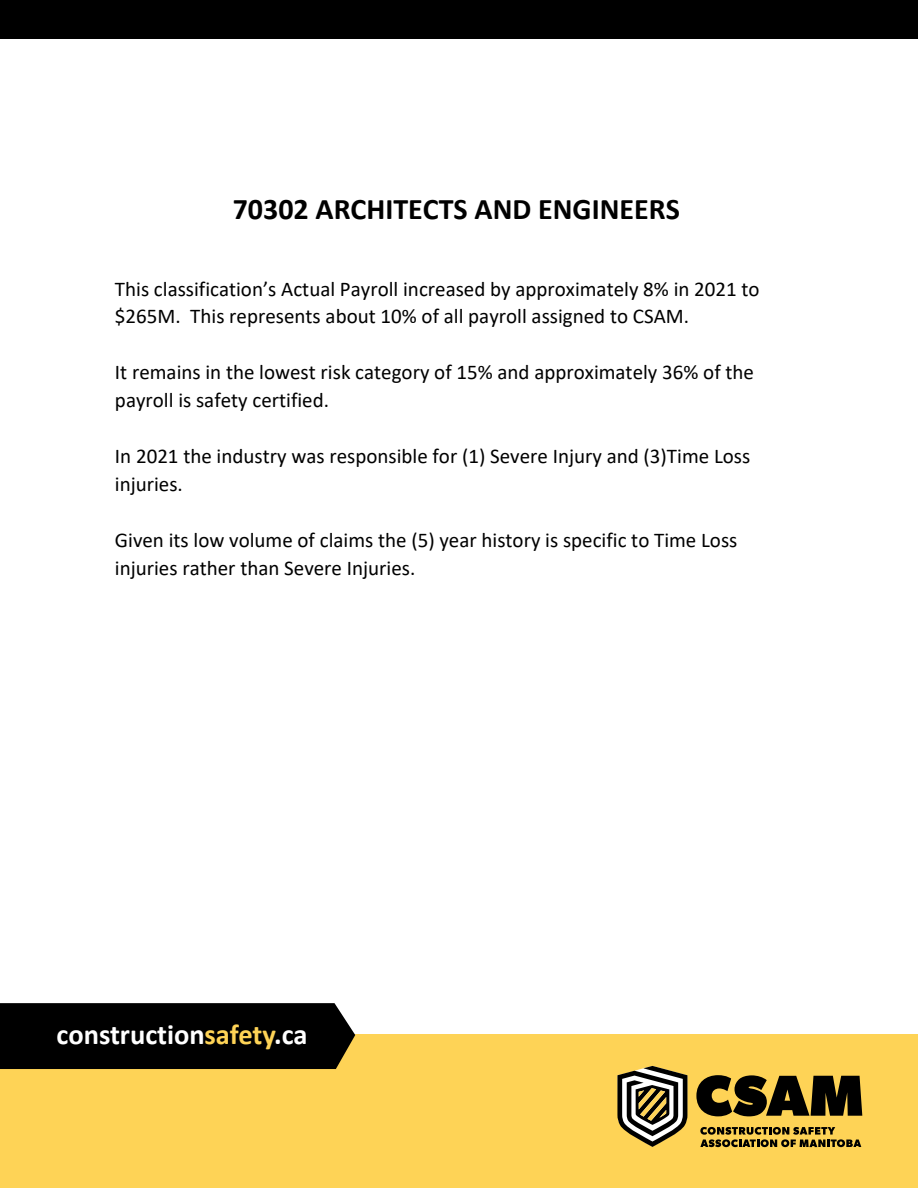
<style>
.page{position:relative;width:918px;height:1188px;background:#fff}
.page>*{position:absolute;margin:0;border:0;box-sizing:border-box;transform-origin:0 0}
.t1{font:700 30px "Calibri";color:#000}
.t2{font:700 28.5px "Calibri";color:#fff}
.t3{font:21px/27.9px "Calibri";color:#000}
.s1{color:#fed356}
</style>
<div class="page">
<div style="left:0;top:1034px;width:918px;height:154px;background:#fed356"></div>
<div style="left:0;top:1003px;width:355px;height:66px;background:#000"></div>
<div style="left:0;top:0;width:918px;height:39px;background:#000"></div>
<svg style="left:696px;top:1075px;width:166px;height:41px"></svg>
<svg style="left:700px;top:1127px;width:161px;height:20px"></svg>
<svg style="left:617px;top:1066px;width:70px;height:81px"></svg>
<h1 class="t1" style="left:233px;top:187px;width:449px">70302 ARCHITECTS AND ENGINEERS</h1>
<p class="t3" style="left:115px;top:274px;width:646px">This classification’s Actual Payroll increased by approximately 8% in 2021 to $265M. This represents about 10% of all payroll assigned to CSAM.</p>
<p class="t3" style="left:115px;top:358px;width:641px">It remains in the lowest risk category of 15% and approximately 36% of the payroll is safety certified.</p>
<p class="t3" style="left:115px;top:441px;width:637px">In 2021 the industry was responsible for (1) Severe Injury and (3)Time Loss injuries.</p>
<p class="t3" style="left:115px;top:525px;width:624px">Given its low volume of claims the (5) year history is specific to Time Loss injuries rather than Severe Injuries.</p>
<h2 class="t2" style="left:57px;top:1015px;width:253px">construction<span class="s1">safety</span>.ca</h2>
</div>
